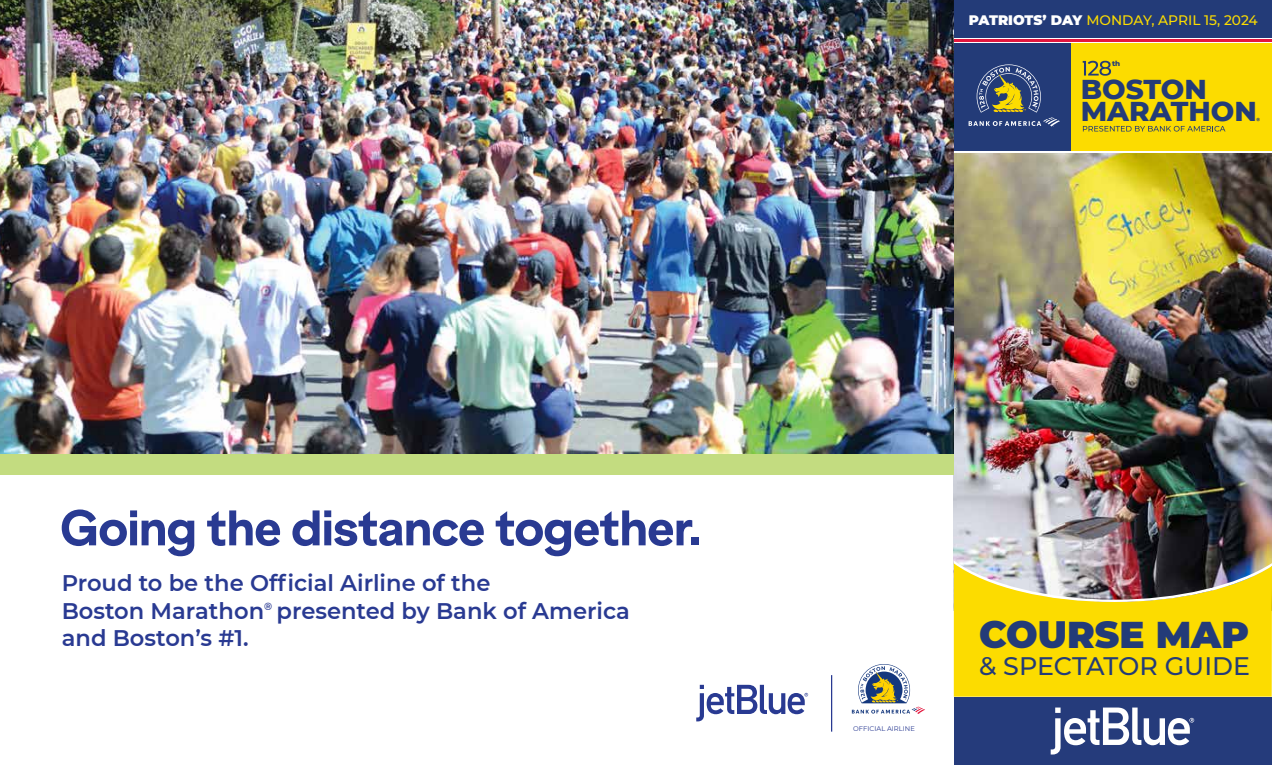
<style>
.page{position:relative;width:1272px;height:765px;background:#fff}
.page>*{position:absolute;margin:0;border:0;box-sizing:border-box;transform-origin:0 0}
.t1{font:900 37.25px "Montserrat";color:#233b78}
.t2{font:800 27.88px/22.4px "Montserrat";color:#233b78}
.t3{font:500 25.25px "Montserrat";color:#233b78}
.t4{font:600 22.62px/27.1px "Montserrat";color:#293a92}
.t5{font:500 13.75px "Montserrat";color:#fcdc00}
.t6{font:600 10.12px "Montserrat";color:#293a92}
.t7{font:800 7.25px "Montserrat";color:#233b78}
.t8{font:6.75px "Montserrat";color:#293a92}
.s1{font-weight:900;color:#fff}
</style>
<div class="page">
<img style="left:953px;top:154px;width:318px;height:395px">
<div style="left:0;top:452px;width:953px;height:23px;background:#c3dc80"></div>
<div style="left:1068px;top:43px;width:203px;height:108px;background:#fcdc00"></div>
<div style="left:953px;top:43px;width:117px;height:108px;background:#233b78"></div>
<div style="left:953px;top:0;width:318px;height:38px;background:#233b78"></div>
<svg style="left:1082px;top:126px;width:143px;height:6px"></svg>
<svg style="left:1082px;top:61px;width:28px;height:15px"></svg>
<svg style="left:968px;top:64px;width:91px;height:63px"></svg>
<hr style="left:953px;top:39px;width:318px;height:2px;background:#e3173e">
<div style="left:953px;top:697px;width:318px;height:68px;background:#253b7b"></div>
<svg style="left:1050px;top:708px;width:143px;height:47px"></svg>
<img style="left:0;top:0;width:953px;height:454px">
<svg style="left:62px;top:509px;width:132px;height:47px"></svg>
<svg style="left:207px;top:510px;width:73px;height:36px"></svg>
<svg style="left:292px;top:510px;width:192px;height:36px"></svg>
<svg style="left:495px;top:510px;width:197px;height:46px"></svg>
<div style="left:691px;top:537px;width:8px;height:8px;background:#293a92"></div>
<svg style="left:696px;top:685px;width:112px;height:36px"></svg>
<svg style="left:851px;top:664px;width:74px;height:50px"></svg>
<hr style="left:831px;top:675px;width:1px;height:57px;background:#293a92">
<svg style="left:953px;top:549px;width:319px;height:148px;background:#dbc22d"></svg>
<p class="t4" style="left:62px;top:569px;width:569px">Proud to be the Official Airline of the<br>Boston Marathon presented by Bank of America and Boston’s #1.</p>
<p class="t6" style="left:264px;top:599px;width:10px">®</p>
<p class="t5" style="left:968px;top:11px;width:290px"><span class="s1">PATRIOTS’ DAY</span> MONDAY, APRIL 15, 2024</p>
<p class="t7" style="left:1112px;top:58px;width:9px">th</p>
<p class="t2" style="left:1080px;top:76px;width:178px">BOSTON<br>MARATHON</p>
<p class="t8" style="left:853px;top:724px;width:63px">OFFICIAL AIRLINE</p>
<h1 class="t1" style="left:979px;top:607px;width:271px">COURSE MAP</h1>
<p class="t3" style="left:979px;top:648px;width:272px">&amp; SPECTATOR GUIDE</p>
</div>
